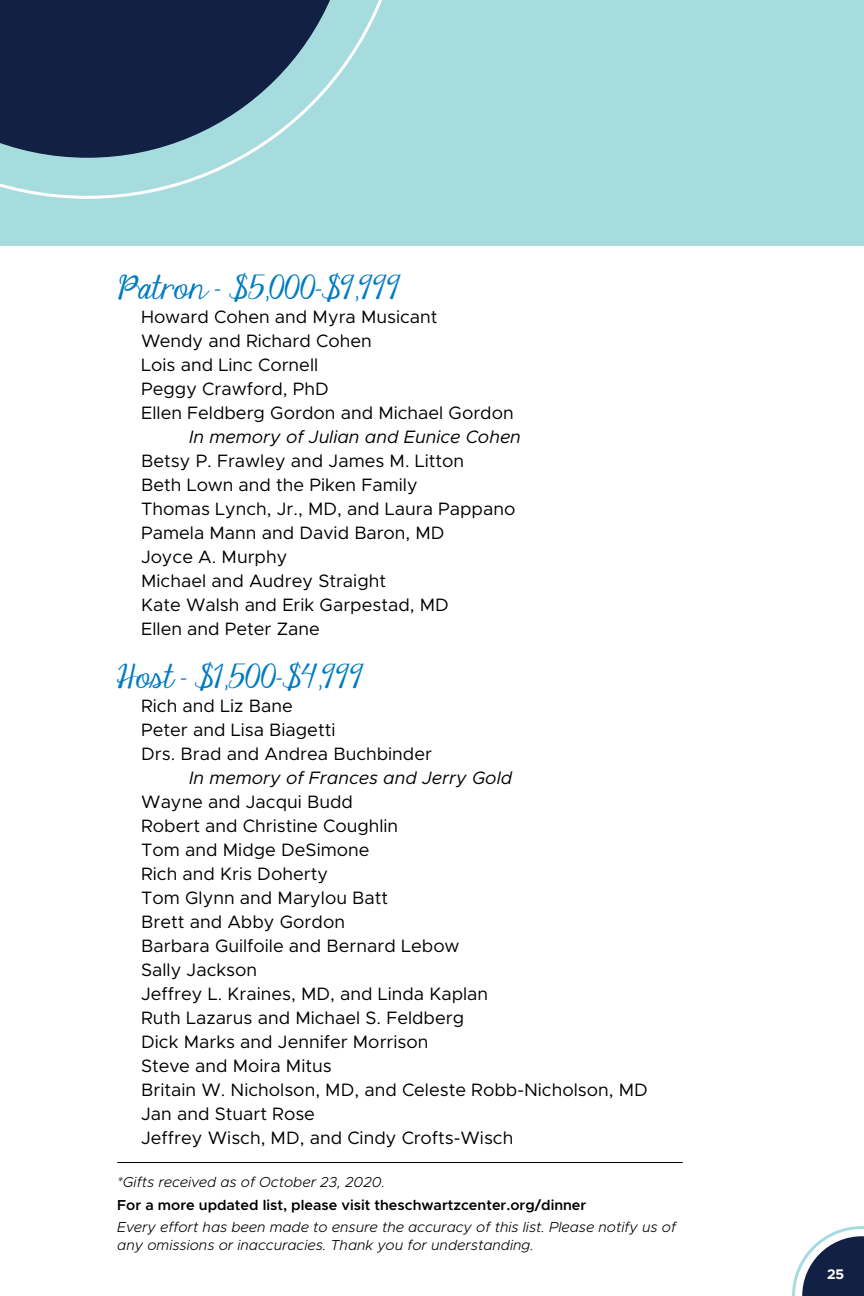
<style>
.page{position:relative;width:864px;height:1296px;background:#fff}
.page>*{position:absolute;margin:0;border:0;box-sizing:border-box;transform-origin:0 0}
.t1{font:28px "Janda Elegant Handwriting";color:#007bc1}
.t2{font:18px/24px "Metropolis";color:#000}
.t3{font:italic 18px "Metropolis";color:#000}
.t4{font:italic 300 14.4px/17.4px "Metropolis";color:#000}
.t5{font:600 14.4px "Metropolis";color:#000}
.t6{font:700 14px "Metropolis";color:#fff}
</style>
<div class="page">
<svg style="left:792px;top:1226px;width:72px;height:70px"></svg>
<div style="left:0;top:0;width:864px;height:246px;background:#a7dcdf"></div>
<svg style="left:0;top:0;width:382px;height:199px"></svg>
<svg style="left:0;top:0;width:353px;height:158px;fill:#112043"></svg>
<hr style="left:117px;top:1162px;width:566px;height:1px;background:#000">
<h1 class="t1" style="left:117px;top:267px;width:285px">Patron - $5,000-$9,999</h1>
<p class="t2" style="left:141px;top:304px;width:374px">Howard Cohen and Myra Musicant<br>Wendy and Richard Cohen<br>Lois and Linc Cornell<br>Peggy Crawford, PhD<br>Ellen Feldberg Gordon and Michael Gordon</p>
<p class="t3" style="left:189px;top:425px;width:333px">In memory of Julian and Eunice Cohen</p>
<p class="t2" style="left:141px;top:448px;width:376px">Betsy P. Frawley and James M. Litton<br>Beth Lown and the Piken Family<br>Thomas Lynch, Jr., MD, and Laura Pappano<br>Pamela Mann and David Baron, MD<br>Joyce A. Murphy<br>Michael and Audrey Straight<br>Kate Walsh and Erik Garpestad, MD<br>Ellen and Peter Zane</p>
<h1 class="t1" style="left:117px;top:656px;width:248px">Host - $1,500-$4,999</h1>
<p class="t2" style="left:141px;top:694px;width:292px">Rich and Liz Bane<br>Peter and Lisa Biagetti<br>Drs. Brad and Andrea Buchbinder</p>
<p class="t3" style="left:189px;top:767px;width:325px">In memory of Frances and Jerry Gold</p>
<p class="t2" style="left:141px;top:790px;width:508px">Wayne and Jacqui Budd<br>Robert and Christine Coughlin<br>Tom and Midge DeSimone<br>Rich and Kris Doherty<br>Tom Glynn and Marylou Batt<br>Brett and Abby Gordon<br>Barbara Guilfoile and Bernard Lebow<br>Sally Jackson<br>Jeffrey L. Kraines, MD, and Linda Kaplan<br>Ruth Lazarus and Michael S. Feldberg<br>Dick Marks and Jennifer Morrison<br>Steve and Moira Mitus<br>Britain W. Nicholson, MD, and Celeste Robb-Nicholson, MD<br>Jan and Stuart Rose<br>Jeffrey Wisch, MD, and Cindy Crofts-Wisch</p>
<p class="t4" style="left:117px;top:1173px;width:269px">*Gifts received as of October 23, 2020.</p>
<p class="t5" style="left:117px;top:1196px;width:471px">For a more updated list, please visit theschwartzcenter.org/dinner</p>
<p class="t4" style="left:117px;top:1219px;width:560px">Every effort has been made to ensure the accuracy of this list. Please notify us of any omissions or inaccuracies. Thank you for understanding.</p>
<p class="t6" style="left:827px;top:1265px;width:19px">25</p>
</div>
